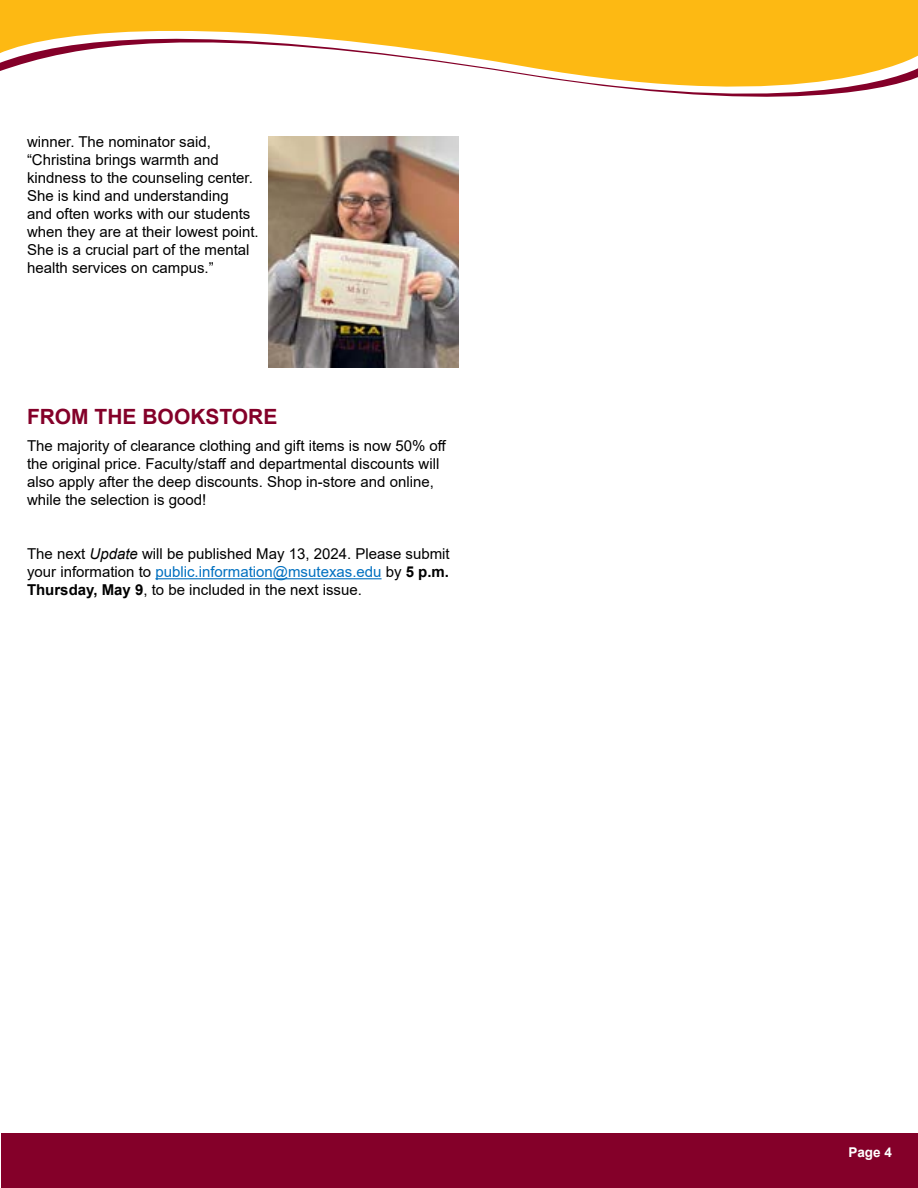
<style>
.page{position:relative;width:918px;height:1188px;background:#fff}
.page>*{position:absolute;margin:0;border:0;box-sizing:border-box;transform-origin:0 0}
.t1{font:700 21px "Arial";color:#840029}
.t2{font:15px/18px "Arial";color:#000}
.t3{font:700 13.5px "Arial";color:#fff}
.s1{font-style:italic}
.s2{color:#0070c0}
.s3{font-weight:700}
</style>
<div class="page">
<hr style="left:155px;top:578px;width:227px;height:1px;background:#0070c0">
<div style="left:0;top:0;width:918px;height:20px;background:#fdb913"></div>
<svg style="left:0;top:20px;width:918px;height:77px"></svg>
<img style="left:269px;top:136px;width:190px;height:231px">
<div style="left:1px;top:1133px;width:917px;height:55px;background:#840029"></div>
<p class="t2" style="left:27px;top:133px;width:233px">winner. The nominator said, “Christina brings warmth and kindness to the counseling center.<br>She is kind and understanding<br>and often works with our students when they are at their lowest point.<br>She is a crucial part of the mental health services on campus.”</p>
<h3 class="t1" style="left:27px;top:402px;width:252px">FROM THE BOOKSTORE</h3>
<p class="t2" style="left:27px;top:437px;width:421px">The majority of clearance clothing and gift items is now 50% off the original price. Faculty/staff and departmental discounts will also apply after the deep discounts. Shop in-store and online, while the selection is good!</p>
<p class="t2" style="left:27px;top:545px;width:424px;text-align:justify">The next <span class="s1">Update</span> will be published May 13, 2024. Please submit your information to <span class="s2">public.information@msutexas.edu</span> by <span class="s3">5 p.m.<br>Thursday, May 9</span>, to be included in the next issue.</p>
<p class="t3" style="left:848px;top:1143px;width:45px">Page 4</p>
</div>
